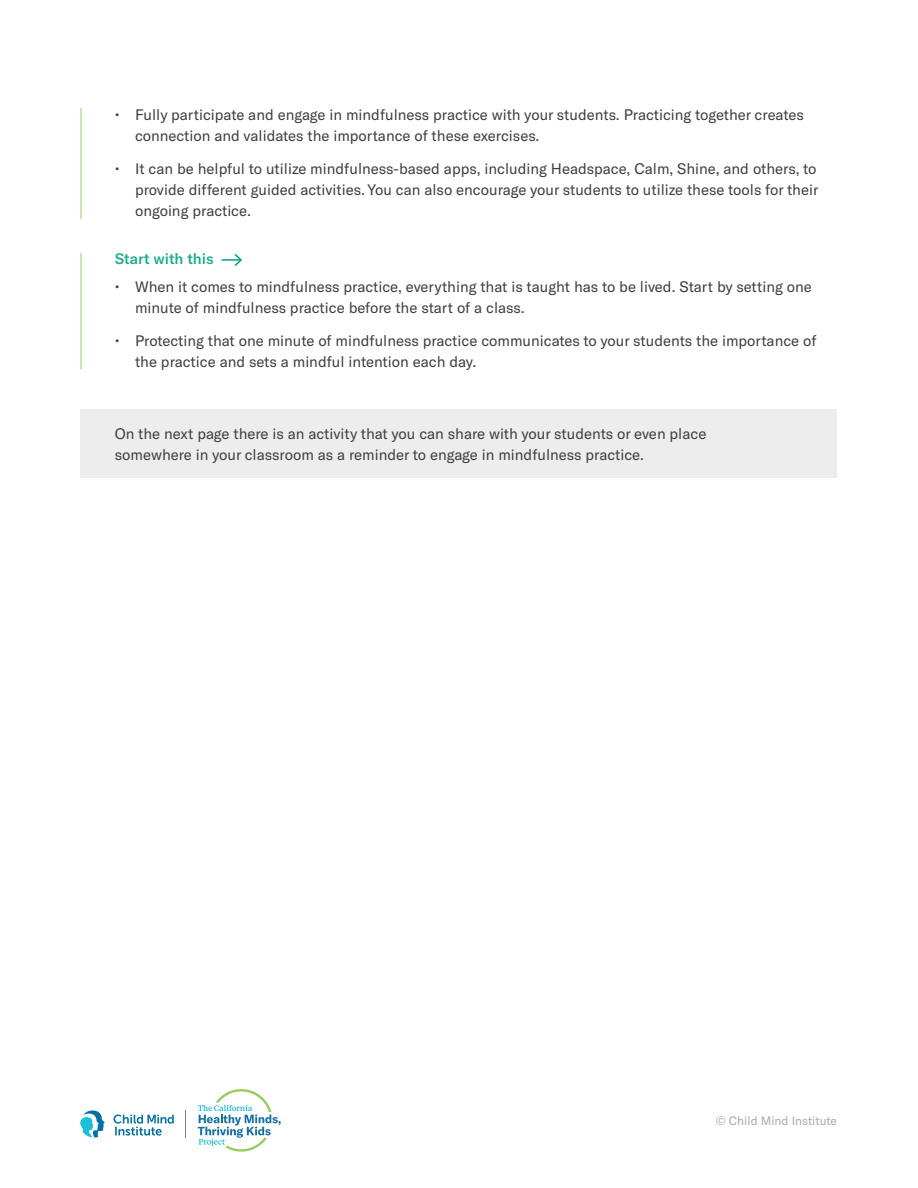
<style>
.page{position:relative;width:918px;height:1188px;background:#fff}
.page>*{position:absolute;margin:0;border:0;box-sizing:border-box;transform-origin:0 0}
.New_Body{font:15px/21px "GT America";color:#3e3e3f}
.New_Body_2{font:15px/21px "GT America";color:#3e3e3f}
.New_Subhed_Start{font:500 15px "GT America";color:#1aaa8a}
.t1{font:12px "GT America";color:#a8a9ad}
</style>
<div class="page">
<svg style="left:198px;top:1089px;width:83px;height:63px"></svg>
<svg style="left:114px;top:1115px;width:60px;height:21px"></svg>
<svg style="left:80px;top:1110px;width:25px;height:28px"></svg>
<div style="left:81px;top:409px;width:756px;height:69px;background:#ededed"></div>
<svg style="left:222px;top:254px;width:20px;height:12px"></svg>
<hr style="left:81px;top:108px;width:1px;height:111px;background:#98cc5e">
<hr style="left:81px;top:253px;width:1px;height:116px;background:#98cc5e">
<p class="New_Body" style="left:135px;top:104px;width:670px;text-indent:-20px">• Fully participate and engage in mindfulness practice with your students. Practicing together creates connection and validates the importance of these exercises.</p>
<p class="New_Body" style="left:135px;top:158px;width:685px;text-indent:-20px">• It can be helpful to utilize mindfulness-based apps, including Headspace, Calm, Shine, and others, to provide different guided activities. You can also encourage your students to utilize these tools for their ongoing practice.</p>
<p class="New_Subhed_Start" style="left:115px;top:249px;width:100px">Start with this</p>
<p class="New_Body" style="left:135px;top:276px;width:678px;text-indent:-20px">• When it comes to mindfulness practice, everything that is taught has to be lived. Start by setting one minute of mindfulness practice before the start of a class.</p>
<p class="New_Body" style="left:135px;top:330px;width:683px;text-indent:-20px">• Protecting that one minute of mindfulness practice communicates to your students the importance of the practice and sets a mindful intention each day.</p>
<p class="New_Body_2" style="left:115px;top:423px;width:593px">On the next page there is an activity that you can share with your students or even place somewhere in your classroom as a reminder to engage in mindfulness practice.</p>
<p class="t1" style="left:716px;top:1114px;width:123px">© Child Mind Institute</p>
</div>
